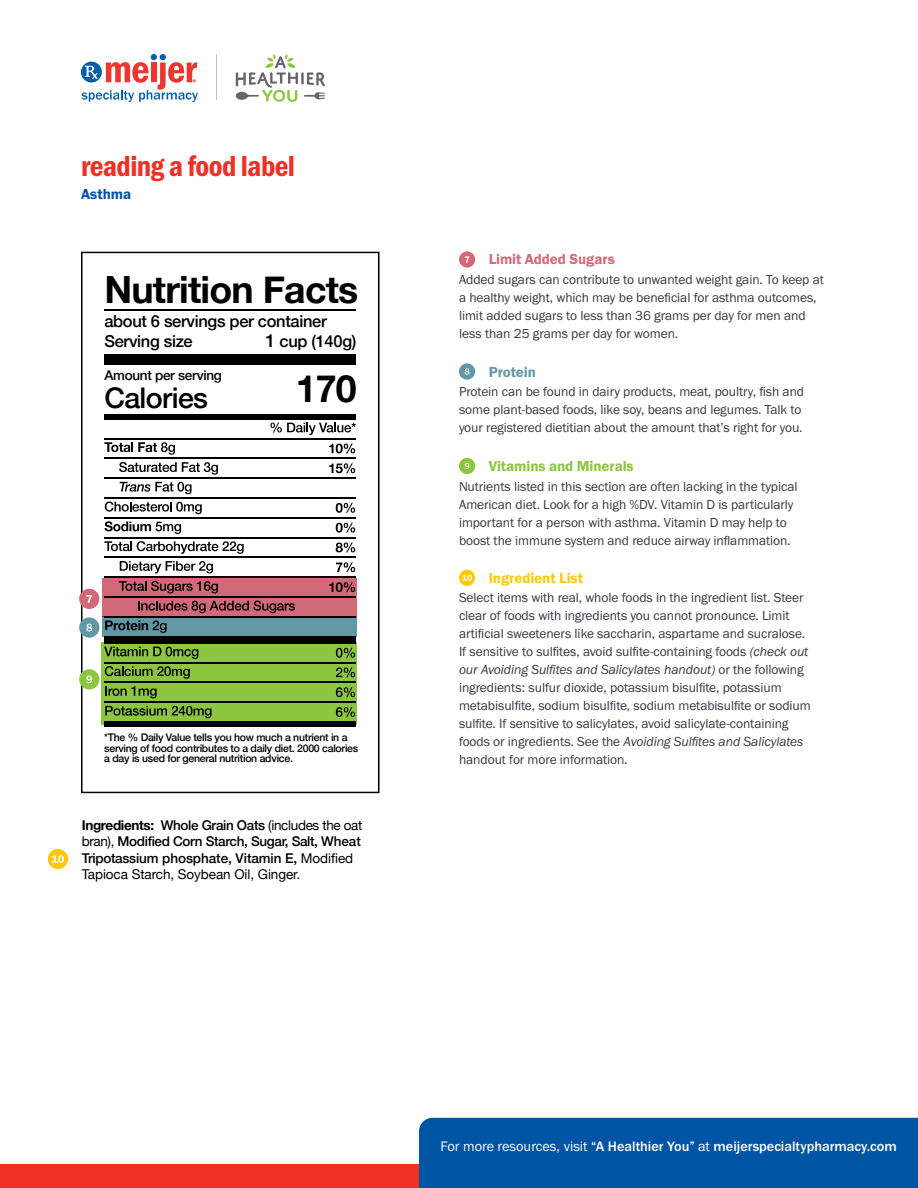
<style>
.page{position:relative;width:918px;height:1188px;background:#fff}
.page>*{position:absolute;margin:0;border:0;box-sizing:border-box;transform-origin:0 0}
.t1{font:700 37.5px "Helvetica Neue";letter-spacing:-.02em;color:#000}
.t2{font:30px "Franklin Gothic URW Con Dem";letter-spacing:-.02em;color:#ee3124}
.t3{font:500 28.5px "Helvetica Neue";letter-spacing:-.02em;color:#000}
.t4{font:500 16.5px "Helvetica Neue";letter-spacing:-.02em;color:#000}
.t5{font:15px "Franklin Gothic URW Dem";letter-spacing:-.005em;color:#8dc440}
.t6{font:15px "Franklin Gothic URW Dem";letter-spacing:-.005em;color:#d26978}
.t7{font:15px "Franklin Gothic URW Dem";letter-spacing:-.005em;color:#ffc907}
.t8{font:15px "Franklin Gothic URW Dem";letter-spacing:-.005em;color:#6396a6}
.t9{font:15px "Franklin Gothic URW Dem";color:#0054a6}
.t10{font:500 14.25px "Franklin Gothic URW";color:#fff}
.t11{font:13.5px/18px "Franklin Gothic URW Boo";letter-spacing:-.005em;color:#343741}
.t12{font:500 13.5px/16.5px "Helvetica Neue";letter-spacing:-.02em;color:#000}
.t13{font:13.5px "Franklin Gothic URW Boo Ita";letter-spacing:-.005em;color:#343741}
.t14{font:500 10.5px/10.5px "Helvetica Neue";letter-spacing:-.025em;color:#000}
.s1{font-size:18px}
.s2{font-weight:700}
.s3{font-weight:400}
.s4{font-family:"Franklin Gothic URW Boo Ita"}
.s5{font-family:"Franklin Gothic URW Boo"}
.s6{font-family:"Franklin Gothic URW Boo";font-weight:400}
</style>
<div class="page">
<div style="left:0;top:1164px;width:918px;height:24px;background:#ee3124"></div>
<div style="left:419px;top:1118px;width:499px;height:70px;background:#0054a6"></div>
<hr style="left:217px;top:54px;width:1px;height:46px;background:#bfc2c4">
<svg style="left:82px;top:54px;width:116px;height:48px"></svg>
<svg style="left:236px;top:54px;width:89px;height:48px"></svg>
<svg style="left:459px;top:570px;width:16px;height:16px"></svg>
<svg style="left:462px;top:575px;width:10px;height:6px"></svg>
<div style="left:459px;top:458px;width:16px;height:16px;background:#8cc540;border-radius:50%"></div>
<svg style="left:465px;top:463px;width:4px;height:6px"></svg>
<div style="left:459px;top:363px;width:16px;height:17px;background:#6297a6;border-radius:50%"></div>
<svg style="left:465px;top:368px;width:4px;height:7px"></svg>
<div style="left:48px;top:849px;width:20px;height:20px;background:#ffc800;border-radius:50%"></div>
<svg style="left:52px;top:855px;width:12px;height:8px"></svg>
<div style="left:81px;top:252px;width:299px;height:541px;border:2px solid #000"></div>
<hr style="left:104px;top:309px;width:252px;height:2px;background:#000">
<hr style="left:104px;top:438px;width:252px;height:1px;background:#000">
<hr style="left:104px;top:458px;width:252px;height:1px;background:#000">
<hr style="left:104px;top:477px;width:252px;height:2px;background:#000">
<hr style="left:104px;top:497px;width:252px;height:2px;background:#000">
<hr style="left:104px;top:517px;width:252px;height:1px;background:#000">
<hr style="left:104px;top:537px;width:252px;height:1px;background:#000">
<hr style="left:104px;top:557px;width:252px;height:1px;background:#000">
<hr style="left:104px;top:576px;width:252px;height:2px;background:#000">
<svg style="left:104px;top:442px;width:71px;height:13px"></svg>
<svg style="left:105px;top:521px;width:76px;height:13px"></svg>
<svg style="left:104px;top:541px;width:140px;height:13px"></svg>
<svg style="left:119px;top:462px;width:99px;height:13px"></svg>
<svg style="left:120px;top:561px;width:93px;height:12px"></svg>
<svg style="left:105px;top:502px;width:97px;height:12px"></svg>
<svg style="left:119px;top:482px;width:73px;height:12px"></svg>
<svg style="left:270px;top:423px;width:86px;height:12px"></svg>
<svg style="left:329px;top:443px;width:26px;height:10px"></svg>
<svg style="left:329px;top:463px;width:26px;height:10px"></svg>
<svg style="left:336px;top:503px;width:19px;height:10px"></svg>
<svg style="left:336px;top:523px;width:19px;height:10px"></svg>
<svg style="left:336px;top:542px;width:19px;height:10px"></svg>
<svg style="left:336px;top:562px;width:19px;height:10px"></svg>
<div style="left:104px;top:355px;width:252px;height:10px;background:#000"></div>
<div style="left:104px;top:414px;width:252px;height:6px;background:#000"></div>
<div style="left:104px;top:721px;width:252px;height:6px;background:#000"></div>
<div style="left:104px;top:636px;width:252px;height:8px;background:#000"></div>
<svg style="left:102px;top:642px;width:255px;height:82px;fill:#8cc540"></svg>
<div style="left:79px;top:669px;width:20px;height:21px;background:#8cc540;border-radius:50%"></div>
<svg style="left:86px;top:676px;width:6px;height:7px"></svg>
<svg style="left:103px;top:578px;width:254px;height:39px;fill:#d26978"></svg>
<div style="left:79px;top:589px;width:20px;height:20px;background:#d26978;border-radius:50%"></div>
<svg style="left:87px;top:595px;width:5px;height:8px"></svg>
<div style="left:103px;top:617px;width:254px;height:20px;background:#6297a6"></div>
<div style="left:79px;top:617px;width:20px;height:21px;background:#6297a6;border-radius:50%"></div>
<svg style="left:86px;top:624px;width:6px;height:7px"></svg>
<div style="left:459px;top:251px;width:16px;height:17px;background:#d26978;border-radius:50%"></div>
<svg style="left:465px;top:256px;width:4px;height:7px"></svg>
<h2 class="t2" style="left:81px;top:146px;width:216px">reading a food label</h2>
<p class="t9" style="left:81px;top:185px;width:52px">Asthma</p>
<h1 class="t1" style="left:104px;top:260px;width:256px">Nutrition Facts</h1>
<p class="t4" style="left:104px;top:307px;width:224px">about 6 servings per container</p>
<p class="t4" style="left:104px;top:327px;width:90px">Serving size</p>
<p class="t4" style="left:266px;top:327px;width:92px"><span class="s1">1</span> cup (140g)</p>
<p class="t12" style="left:104px;top:366px;width:119px">Amount per serving</p>
<h3 class="t3" style="left:104px;top:375px;width:105px">Calories</h3>
<h1 class="t1" style="left:296px;top:359px;width:63px">170</h1>
<p class="t14" style="left:104px;top:731px;width:256px">*The % Daily Value tells you how much a nutrient in a serving of food contributes to a daily diet. 2000 calories a day is used for general nutrition advice.</p>
<p class="t12" style="left:82px;top:816px;width:282px"><span class="s2">Ingredients:</span> Whole Grain Oats <span class="s3">(includes the oat bran),</span> Modified Corn Starch, Sugar, Salt, Wheat Tripotassium phosphate, Vitamin E, <span class="s3">Modified Tapioca Starch, Soybean Oil, Ginger.</span></p>
<p class="t6" style="left:489px;top:250px;width:128px">Limit Added Sugars</p>
<p class="t11" style="left:459px;top:270px;width:366px">Added sugars can contribute to unwanted weight gain. To keep at a healthy weight, which may be beneficial for asthma outcomes, limit added sugars to less than 36 grams per day for men and less than 25 grams per day for women.</p>
<p class="t8" style="left:489px;top:362px;width:49px">Protein</p>
<p class="t11" style="left:459px;top:382px;width:347px">Protein can be found in dairy products, meat, poultry, fish and some plant-based foods, like soy, beans and legumes. Talk to your registered dietitian about the amount that’s right for you.</p>
<p class="t5" style="left:489px;top:457px;width:147px">Vitamins and Minerals</p>
<p class="t11" style="left:459px;top:477px;width:340px">Nutrients listed in this section are often lacking in the typical American diet. Look for a high %DV. Vitamin D is particularly important for a person with asthma. Vitamin D may help to boost the immune system and reduce airway inflammation.</p>
<p class="t7" style="left:489px;top:569px;width:96px">Ingredient List</p>
<p class="t11" style="left:459px;top:589px;width:351px">Select items with real, whole foods in the ingredient list. Steer clear of foods with ingredients you cannot pronounce. Limit artificial sweeteners like saccharin, aspartame and sucralose.<br>If sensitive to sulfites, avoid sulfite-containing foods <span class="s4">(check out</span></p>
<p class="t13" style="left:459px;top:661px;width:346px">our Avoiding Sulfites and Salicylates handout) <span class="s5">or the following</span></p>
<p class="t11" style="left:459px;top:679px;width:353px">ingredients: sulfur dioxide, potassium bisulfite, potassium metabisulfite, sodium bisulfite, sodium metabisulfite or sodium sulfite. If sensitive to salicylates, avoid salicylate-containing</p>
<p class="t13" style="left:459px;top:733px;width:346px"><span class="s5">foods or ingredients. See the</span> Avoiding Sulfites and Salicylates</p>
<p class="t11" style="left:459px;top:751px;width:170px">handout for more information.</p>
<p class="t10" style="left:441px;top:1137px;width:458px"><span class="s6">For more resources, visit</span> “A Healthier You” <span class="s6">at</span> meijerspecialtypharmacy.com</p>
</div>
